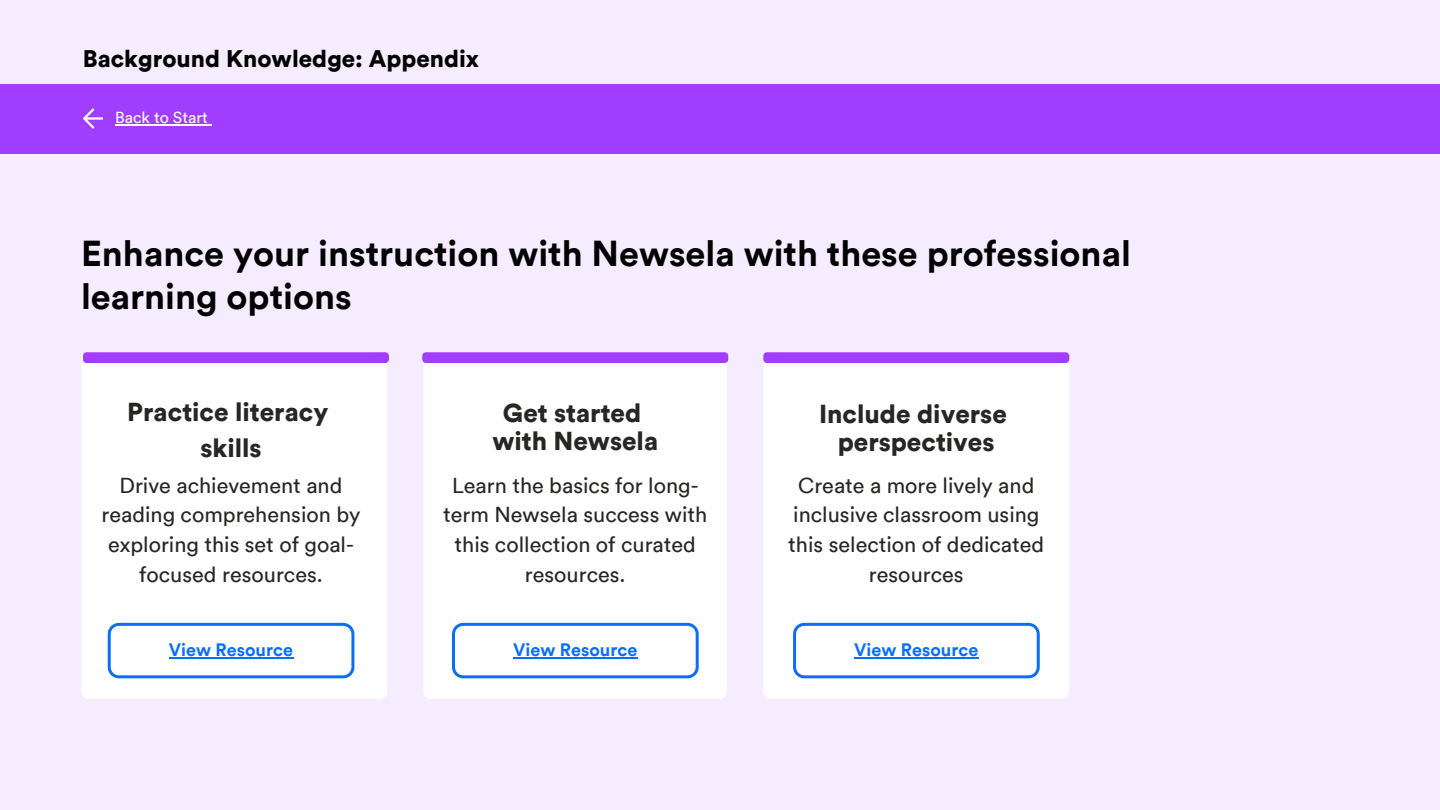
<style>
.page{position:relative;width:1440px;height:810px;background:#f6ecff}
.page>*{position:absolute;margin:0;border:0;box-sizing:border-box;transform-origin:0 0}
.t1{font:700 36px/42.8px "Circular";color:#000}
.t2{font:900 25.9px "Circular";color:#262624}
.t3{font:900 24px "Circular";color:#000}
.t4{font:21.6px/30px "Circular";color:#262624;text-align:center}
.t5{font:700 18px "Circular";color:#0a6efa}
.t6{font:16px "Circular";color:#fff}
</style>
<div class="page">
<div style="left:0;top:85px;width:1440px;height:69px;background:#a13dff"></div>
<svg style="left:83px;top:109px;width:20px;height:20px"></svg>
<div style="left:81px;top:352px;width:306px;height:347px;background:#fff;border-radius:8px"></div>
<div style="left:424px;top:352px;width:303px;height:347px;background:#fff;border-radius:8px"></div>
<div style="left:763px;top:352px;width:306px;height:347px;background:#fff;border-radius:8px"></div>
<div style="left:763px;top:352px;width:306px;height:11px;background:#a13dff;border-radius:4px"></div>
<div style="left:422px;top:352px;width:306px;height:11px;background:#a13dff;border-radius:4px"></div>
<div style="left:83px;top:352px;width:306px;height:11px;background:#a13dff;border-radius:4px"></div>
<svg style="left:108px;top:623px;width:246px;height:55px"></svg>
<hr style="left:169px;top:657px;width:124px;height:2px;background:#0a6efa">
<hr style="left:115px;top:124px;width:93px;height:2px;background:#fff">
<svg style="left:793px;top:623px;width:247px;height:55px"></svg>
<hr style="left:854px;top:657px;width:124px;height:2px;background:#0a6efa">
<svg style="left:452px;top:623px;width:247px;height:55px"></svg>
<hr style="left:513px;top:657px;width:124px;height:2px;background:#0a6efa">
<p class="t3" style="left:83px;top:43px;width:398px">Background Knowledge: Appendix</p>
<p class="t6" style="left:115px;top:107px;width:94px">Back to Start</p>
<p class="t1" style="left:81px;top:231px;width:1051px">Enhance your instruction with Newsela with these professional learning options</p>
<p class="t2" style="left:127px;top:396px;width:203px">Practice literacy</p>
<p class="t2" style="left:200px;top:431px;width:63px">skills</p>
<p class="t2" style="left:503px;top:396px;width:140px">Get started</p>
<p class="t2" style="left:492px;top:425px;width:167px">with Newsela</p>
<p class="t4" style="left:443px;top:470px;width:266px">Learn the basics for long&shy;term Newsela success with this collection of curated resources.</p>
<p class="t2" style="left:819px;top:397px;width:189px">Include diverse</p>
<p class="t2" style="left:838px;top:425px;width:158px">perspectives</p>
<p class="t4" style="left:102px;top:470px;width:260px">Drive achievement and reading comprehension by exploring this set of goal&shy;focused resources.</p>
<p class="t4" style="left:788px;top:470px;width:258px">Create a more lively and inclusive classroom using this selection of dedicated resources</p>
<p class="t5" style="left:169px;top:638px;width:126px">View Resource</p>
<p class="t5" style="left:513px;top:638px;width:126px">View Resource</p>
<p class="t5" style="left:854px;top:638px;width:126px">View Resource</p>
</div>
